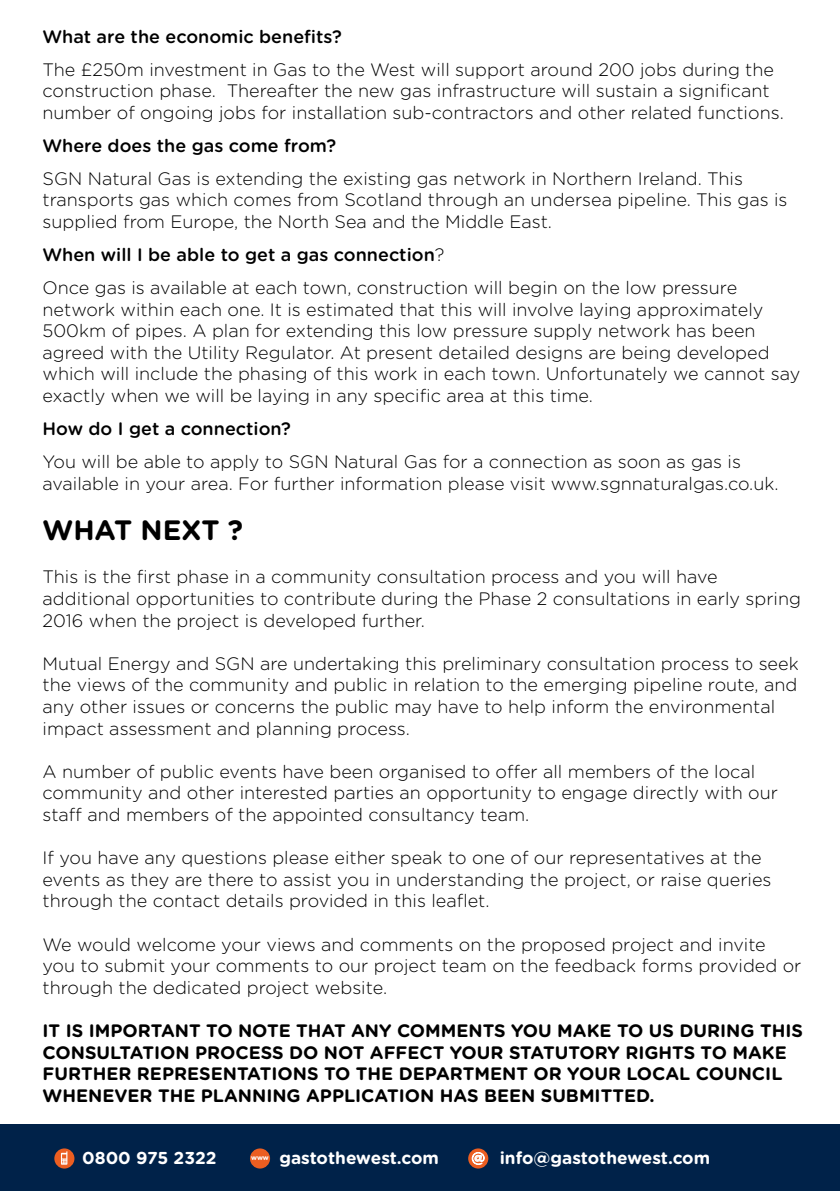
<style>
.page{position:relative;width:840px;height:1191px;background:#fff}
.page>*{position:absolute;margin:0;border:0;box-sizing:border-box;transform-origin:0 0}
.t1{font:700 28px "Gotham Rounded";color:#000}
.t2{font:300 18px/21.6px "Gotham Rounded";color:#000}
.t3{font:700 18px/21.6px "Gotham Rounded";color:#000}
.t4{font:500 18px "Gotham Rounded";color:#000}
.t5{font:700 17.2px "Gotham Rounded";color:#fff}
.t6{font:700 7px "Gotham Rounded";color:#fff}
.s1{font-weight:500}
.s2{font-size:13.8px}
</style>
<div class="page">
<div style="left:0;top:1124px;width:839px;height:67px;background:#002249"></div>
<div style="left:250px;top:1148px;width:20px;height:20px;background:#eb5e21;border-radius:50%"></div>
<svg style="left:468px;top:1148px;width:20px;height:20px"></svg>
<svg style="left:472px;top:1152px;width:12px;height:12px"></svg>
<svg style="left:54px;top:1148px;width:20px;height:20px"></svg>
<svg style="left:61px;top:1151px;width:6px;height:13px"></svg>
<p class="t4" style="left:43px;top:24px;width:300px">What are the economic benefits?</p>
<p class="t2" style="left:43px;top:58px;width:742px">The £250m investment in Gas to the West will support around 200 jobs during the construction phase. Thereafter the new gas infrastructure will sustain a significant number of ongoing jobs for installation sub-contractors and other related functions.</p>
<p class="t4" style="left:43px;top:133px;width:295px">Where does the gas come from?</p>
<p class="t2" style="left:43px;top:167px;width:746px">SGN Natural Gas is extending the existing gas network in Northern Ireland. This transports gas which comes from Scotland through an undersea pipeline. This gas is supplied from Europe, the North Sea and the Middle East.</p>
<p class="t2" style="left:43px;top:237px;width:695px;line-height:33px"><span class="s1">When will I be able to get a gas connection</span>?<br>Once gas is available at each town, construction will begin on the low pressure</p>
<p class="t2" style="left:43px;top:297px;width:759px">network within each one. It is estimated that this will involve laying approximately 500km of pipes. A plan for extending this low pressure supply network has been agreed with the Utility Regulator. At present detailed designs are being developed which will include the phasing of this work in each town. Unfortunately we cannot say exactly when we will be laying in any specific area at this time.</p>
<p class="t4" style="left:43px;top:416px;width:250px">How do I get a connection?</p>
<p class="t2" style="left:43px;top:450px;width:737px">You will be able to apply to SGN Natural Gas for a connection as soon as gas is available in your area. For further information please visit www.sgnnaturalgas.co.uk.</p>
<h1 class="t1" style="left:43px;top:509px;width:202px">WHAT NEXT ?</h1>
<p class="t2" style="left:43px;top:565px;width:759px">This is the first phase in a community consultation process and you will have additional opportunities to contribute during the Phase 2 consultations in early spring<br>2016 when the project is developed further.</p>
<p class="t2" style="left:43px;top:652px;width:757px">Mutual Energy and SGN are undertaking this preliminary consultation process to seek the views of the community and public in relation to the emerging pipeline route, and any other issues or concerns the public may have to help inform the environmental impact assessment and planning process.</p>
<p class="t2" style="left:43px;top:760px;width:736px">A number of public events have been organised to offer all members of the local community and other interested parties an opportunity to engage directly with our staff and members of the appointed consultancy team.</p>
<p class="t2" style="left:43px;top:846px;width:730px">If you have any questions please either speak to one of our representatives at the events as they are there to assist you in understanding the project, or raise queries through the contact details provided in this leaflet.</p>
<p class="t2" style="left:43px;top:932px;width:760px">We would welcome your views and comments on the proposed project and invite you to submit your comments to our project team on the feedback forms provided or through the dedicated project website.</p>
<p class="t3" style="left:43px;top:1019px;width:761px">IT IS IMPORTANT TO NOTE THAT ANY COMMENTS YOU MAKE TO US DURING THIS CONSULTATION PROCESS DO NOT AFFECT YOUR STATUTORY RIGHTS TO MAKE FURTHER REPRESENTATIONS TO THE DEPARTMENT OR YOUR LOCAL COUNCIL WHENEVER THE PLANNING APPLICATION HAS BEEN SUBMITTED.</p>
<p class="t5" style="left:82px;top:1145px;width:136px">0800 975 2322</p>
<p class="t6" style="left:251px;top:1152px;width:19px">www</p>
<p class="t5" style="left:279px;top:1145px;width:161px">gastothewest.com</p>
<p class="t5" style="left:471px;top:1145px;width:240px"><span class="s2">@</span> info@gastothewest.com</p>
</div>
